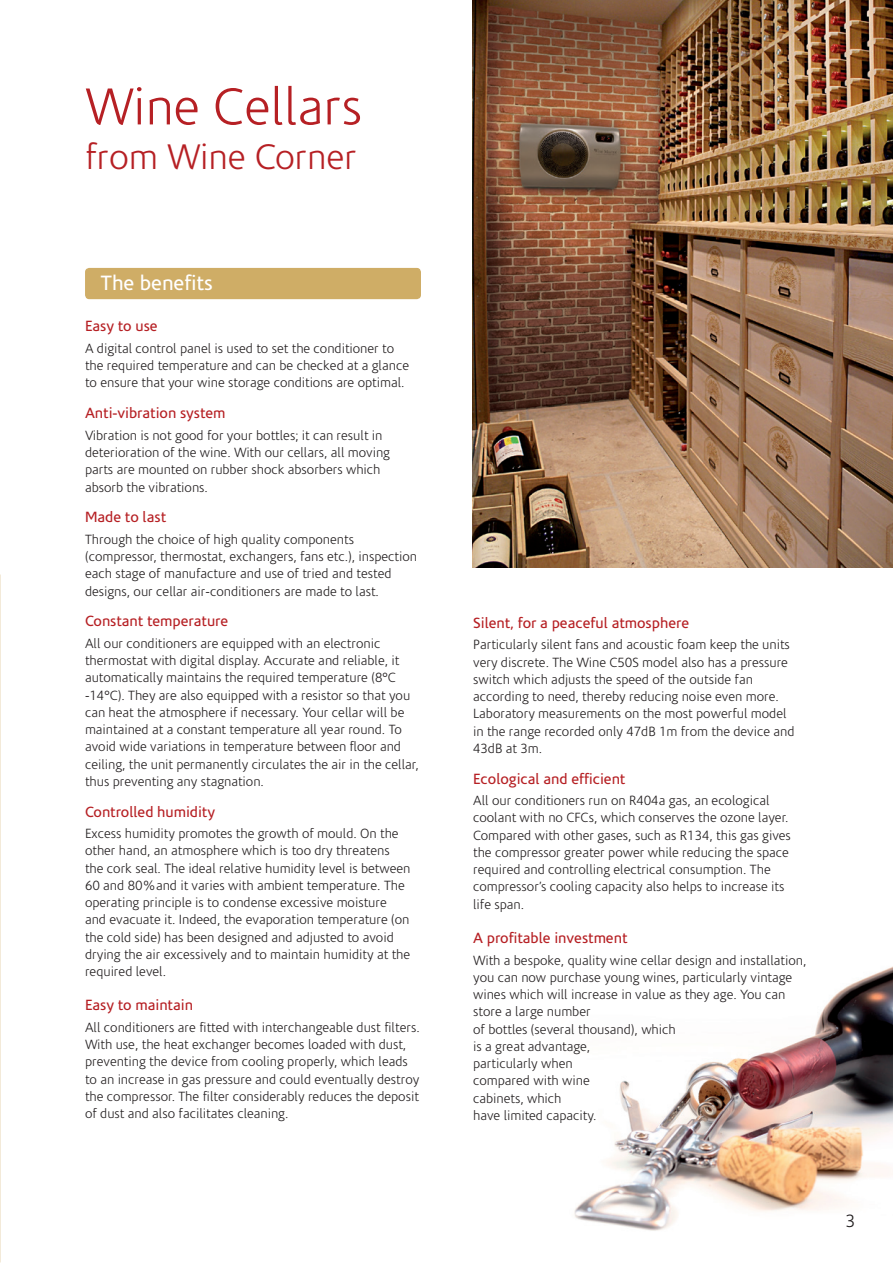
<style>
.page{position:relative;width:893px;height:1263px;background:#fff}
.page>*{position:absolute;margin:0;border:0;box-sizing:border-box;transform-origin:0 0}
.t1{font:300 52.5px "Corisande";color:#b62024}
.t2{font:300 36px "Corisande";color:#b62024}
.t3{font:21px "Corisande";color:#fff}
.t4{font:300 18px "Corisande";color:#231f20}
.t5{font:15px "Corisande";color:#b62024}
.t6{font:300 13.5px/17.2px "Corisande";color:#231f20}
</style>
<div class="page">
<img style="left:0;top:858px;width:1px;height:405px">
<img style="left:472px;top:0;width:421px;height:568px">
<div style="left:85px;top:268px;width:336px;height:31px;background:#cfad66;border-radius:4px"></div>
<img style="left:574px;top:966px;width:319px;height:265px">
<p class="t1" style="left:85px;top:79px;width:279px">Wine Cellars</p>
<p class="t2" style="left:85px;top:138px;width:273px">from Wine Corner</p>
<p class="t3" style="left:101px;top:272px;width:113px">The benefits</p>
<p class="t5" style="left:85px;top:318px;width:74px">Easy to use</p>
<p class="t6" style="left:85px;top:340px;width:326px">A digital control panel is used to set the conditioner to the required temperature and can be checked at a glance to ensure that your wine storage conditions are optimal.</p>
<p class="t5" style="left:85px;top:405px;width:142px">Anti-vibration system</p>
<p class="t6" style="left:85px;top:427px;width:307px">Vibration is not good for your bottles; it can result in deterioration of the wine. With our cellars, all moving parts are mounted on rubber shock absorbers which absorb the vibrations.</p>
<p class="t5" style="left:85px;top:509px;width:83px">Made to last</p>
<p class="t6" style="left:85px;top:531px;width:334px">Through the choice of high quality components (compressor, thermostat, exchangers, fans etc.), inspection each stage of manufacture and use of tried and tested designs, our cellar air-conditioners are made to last.</p>
<p class="t5" style="left:85px;top:613px;width:145px">Constant temperature</p>
<p class="t6" style="left:85px;top:635px;width:335px">All our conditioners are equipped with an electronic thermostat with digital display. Accurate and reliable, it automatically maintains the required temperature (8°C -14°C). They are also equipped with a resistor so that you can heat the atmosphere if necessary. Your cellar will be maintained at a constant temperature all year round. To avoid wide variations in temperature between floor and ceiling, the unit permanently circulates the air in the cellar, thus preventing any stagnation.</p>
<p class="t5" style="left:85px;top:803px;width:131px">Controlled humidity</p>
<p class="t6" style="left:85px;top:825px;width:327px">Excess humidity promotes the growth of mould. On the other hand, an atmosphere which is too dry threatens the cork seal. The ideal relative humidity level is between 60 and 80%and it varies with ambient temperature. The operating principle is to condense excessive moisture and evacuate it. Indeed, the evaporation temperature (on the cold side) has been designed and adjusted to avoid drying the air excessively and to maintain humidity at the required level.</p>
<p class="t5" style="left:85px;top:997px;width:109px">Easy to maintain</p>
<p class="t6" style="left:85px;top:1019px;width:336px">All conditioners are fitted with interchangeable dust filters.<br>With use, the heat exchanger becomes loaded with dust, preventing the device from cooling properly, which leads to an increase in gas pressure and could eventually destroy the compressor. The filter considerably reduces the deposit of dust and also facilitates cleaning.</p>
<p class="t5" style="left:473px;top:614px;width:217px">Silent, for a peaceful atmosphere</p>
<p class="t6" style="left:473px;top:637px;width:323px">Particularly silent fans and acoustic foam keep the units very discrete. The Wine C50S model also has a pressure switch which adjusts the speed of the outside fan according to need, thereby reducing noise even more.<br>Laboratory measurements on the most powerful model in the range recorded only 47dB 1m from the device and 43dB at 3m.</p>
<p class="t5" style="left:473px;top:770px;width:154px">Ecological and efficient</p>
<p class="t6" style="left:473px;top:792px;width:319px">All our conditioners run on R404a gas, an ecological coolant with no CFCs, which conserves the ozone layer.<br>Compared with other gases, such as R134, this gas gives the compressor greater power while reducing the space required and controlling electrical consumption. The compressor’s cooling capacity also helps to increase its life span.</p>
<p class="t5" style="left:473px;top:930px;width:156px">A profitable investment</p>
<p class="t6" style="left:473px;top:952px;width:335px">With a bespoke, quality wine cellar design and installation, you can now purchase young wines, particularly vintage wines which will increase in value as they age. You can store a large number<br>of bottles (several thousand), which<br>is a great advantage,<br>particularly when<br>compared with wine<br>cabinets, which<br>have limited capacity.</p>
<p class="t4" style="left:845px;top:1212px;width:11px">3</p>
</div>
